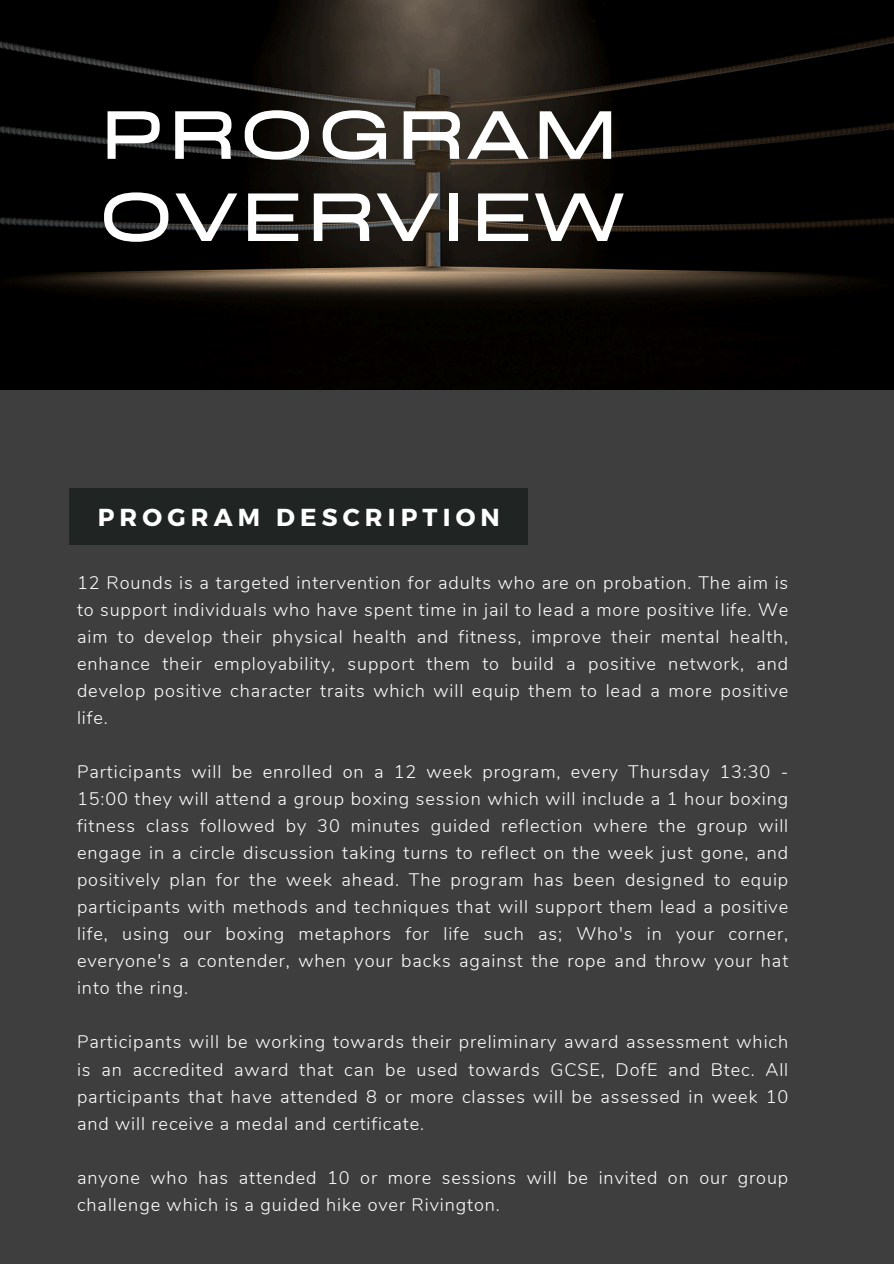
<style>
.page{position:relative;width:894px;height:1264px;background:#fff}
.page>*{position:absolute;margin:0;border:0;box-sizing:border-box;transform-origin:0 0}
.t1{font:900 79.2px/82.2px "BD Sans";letter-spacing:.01em;color:#fff}
.t2{font:700 24.6px "Montserrat";letter-spacing:.21em;color:#fff}
.t3{font:300 18.15px/27px "Nunito";letter-spacing:.05em;color:#fff;text-align:justify}
</style>
<div class="page">
<div style="left:0;top:0;width:893px;height:1263px;background:#3e3e3e"></div>
<div style="left:69px;top:488px;width:458px;height:56px;background:#1c2120"></div>
<img style="left:0;top:0;width:893px;height:390px">
<p class="t1" style="left:98px;top:83px;width:528px">PROGRAM<br>OVERVIEW</p>
<p class="t2" style="left:98px;top:501px;width:403px">PROGRAM DESCRIPTION</p>
<h1 class="t3" style="left:77px;top:569px;width:712px">12 Rounds is a targeted intervention for adults who are on probation. The aim is to support individuals who have spent time in jail to lead a more positive life. We aim to develop their physical health and fitness, improve their mental health, enhance their employability, support them to build a positive network, and develop positive character traits which will equip them to lead a more positive life.</h1>
<h2 class="t3" style="left:77px;top:758px;width:712px">Participants will be enrolled on a 12 week program, every Thursday 13:30 - 15:00 they will attend a group boxing session which will include a 1 hour boxing fitness class followed by 30 minutes guided reflection where the group will engage in a circle discussion taking turns to reflect on the week just gone, and positively plan for the week ahead. The program has been designed to equip participants with methods and techniques that will support them lead a positive life, using our boxing metaphors for life such as; Who's in your corner, everyone's a contender, when your backs against the rope and throw your hat into the ring.</h2>
<p class="t3" style="left:77px;top:1028px;width:712px">Participants will be working towards their preliminary award assessment which is an accredited award that can be used towards GCSE, DofE and Btec. All participants that have attended 8 or more classes will be assessed in week 10 and will receive a medal and certificate.</p>
<p class="t3" style="left:77px;top:1163px;width:712px">anyone who has attended 10 or more sessions will be invited on our group challenge which is a guided hike over Rivington.</p>
</div>
